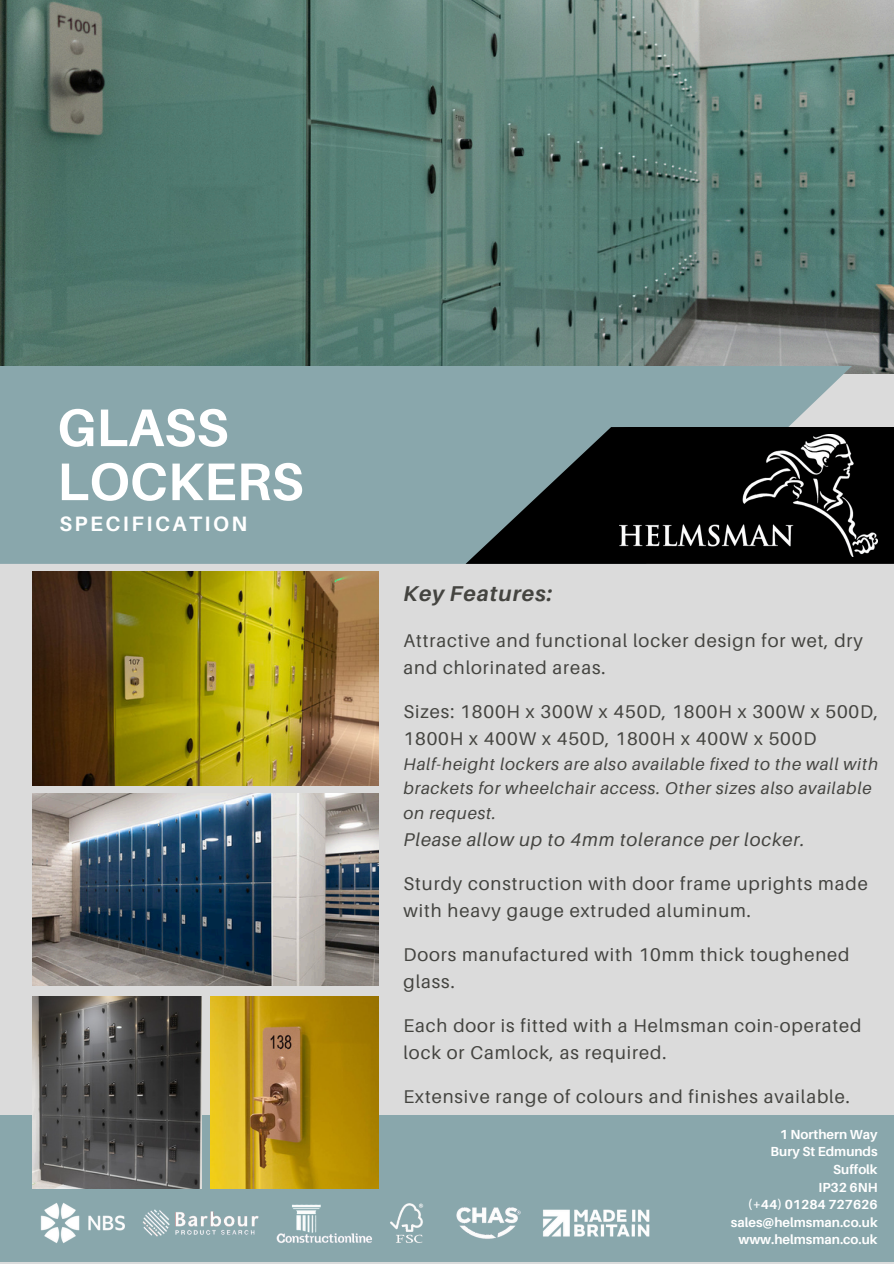
<style>
.page{position:relative;width:894px;height:1264px;background:#fff}
.page>*{position:absolute;margin:0;border:0;box-sizing:border-box;transform-origin:0 0}
.t1{font:700 52.95px/54px "Aileron";color:#fff}
.t2{font:italic 700 21.45px "Aileron";letter-spacing:.05em;color:#444440}
.t3{font:700 20.85px "Aileron";letter-spacing:.12em;color:#fff}
.t4{font:18.45px/27.3px "Aileron";letter-spacing:.05em;color:#444440}
.t5{font:italic 18.45px "Aileron";letter-spacing:.05em;color:#444440}
.t6{font:italic 16.95px/24.6px "Aileron";letter-spacing:.05em;color:#444440}
.t7{font:700 13.2px "Aileron";color:#fff}
</style>
<div class="page">
<div style="left:0;top:0;width:893px;height:1263px;background:#dbdbdb"></div>
<img style="left:0;top:0;width:893px;height:374px">
<div style="left:0;top:1114px;width:893px;height:147px;background:#89a7ac"></div>
<img style="left:211px;top:996px;width:167px;height:192px">
<img style="left:33px;top:996px;width:169px;height:192px">
<img style="left:33px;top:793px;width:345px;height:192px">
<img style="left:33px;top:572px;width:345px;height:213px">
<div style="left:0;top:366px;width:851px;height:198px;background:#89a7ac"></div>
<svg style="left:465px;top:427px;width:428px;height:137px;background:#333e40"></svg>
<img style="left:619px;top:434px;width:258px;height:122px">
<img style="left:32px;top:1188px;width:618px;height:55px">
<p class="t1" style="left:57px;top:399px;width:248px">GLASS<br>LOCKERS</p>
<p class="t3" style="left:59px;top:511px;width:189px">SPECIFICATION</p>
<p class="t2" style="left:403px;top:580px;width:150px">Key Features:</p>
<p class="t4" style="left:403px;top:626px;width:461px">Attractive and functional locker design for wet, dry and chlorinated areas.</p>
<p class="t4" style="left:403px;top:697px;width:476px">Sizes: 1800H x 300W x 450D, 1800H x 300W x 500D,<br>1800H x 400W x 450D, 1800H x 400W x 500D</p>
<p class="t6" style="left:403px;top:751px;width:476px">Half-height lockers are also available fixed to the wall with brackets for wheelchair access. Other sizes also available on request.</p>
<p class="t5" style="left:403px;top:828px;width:402px">Please allow up to 4mm tolerance per locker.</p>
<p class="t4" style="left:403px;top:869px;width:465px">Sturdy construction with door frame uprights made with heavy gauge extruded aluminum.</p>
<p class="t4" style="left:403px;top:940px;width:447px">Doors manufactured with 10mm thick toughened glass.</p>
<p class="t4" style="left:403px;top:1011px;width:459px">Each door is fitted with a Helmsman coin-operated lock or Camlock, as required.</p>
<p class="t4" style="left:403px;top:1082px;width:447px">Extensive range of colours and finishes available.</p>
<h3 class="t7" style="left:779px;top:1126px;width:99px">1 Northern Way</h3>
<h4 class="t7" style="left:770px;top:1143px;width:108px">Bury St Edmunds</h4>
<h4 class="t7" style="left:833px;top:1161px;width:46px">Suffolk</h4>
<h4 class="t7" style="left:818px;top:1178px;width:61px">IP32 6NH</h4>
<h4 class="t7" style="left:747px;top:1196px;width:131px">(+44) 01284 727626</h4>
<h4 class="t7" style="left:730px;top:1213px;width:148px">sales@helmsman.co.uk</h4>
<h4 class="t7" style="left:738px;top:1231px;width:141px">www.helmsman.co.uk</h4>
</div>
